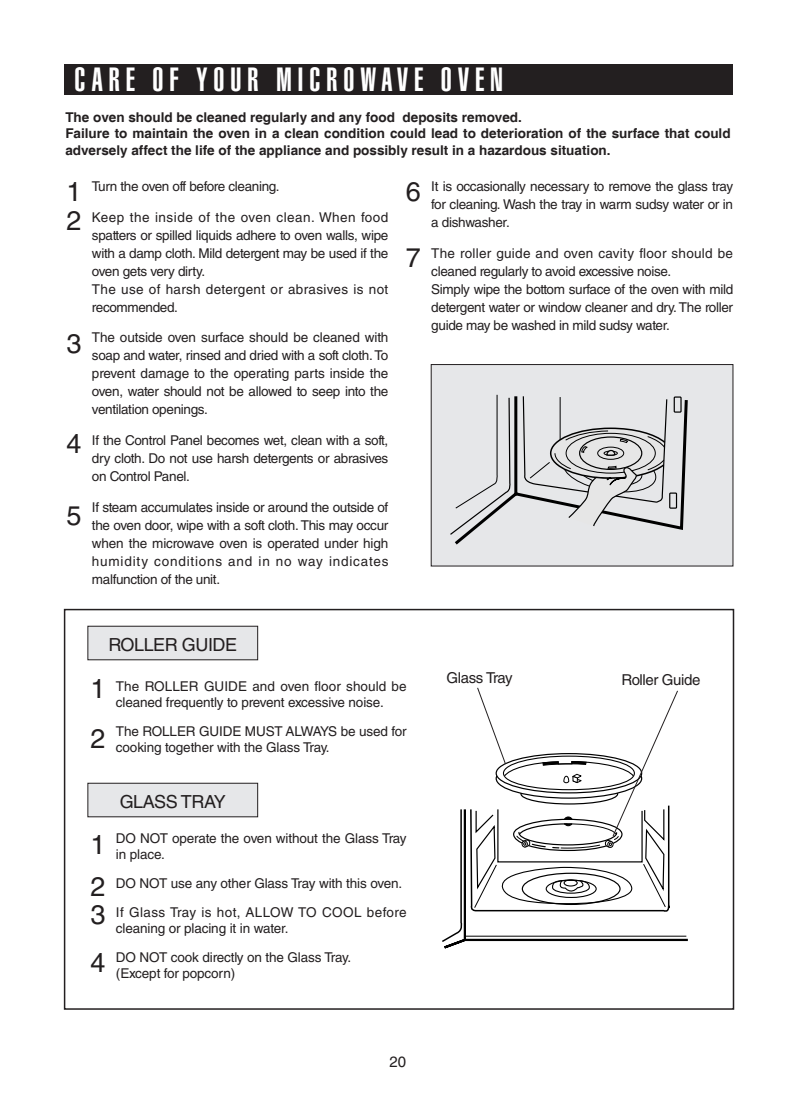
<style>
.page{position:relative;width:796px;height:1106px;background:#fff}
.page>*{position:absolute;margin:0;border:0;box-sizing:border-box;transform-origin:0 0}
.Headline_22pt{font:900 extra-condensed 33px "Helvetica";letter-spacing:.185em;color:#fff}
.정규{font:27px "Helvetica LT Std";color:#231f20}
._20{font:18px "Helvetica LT Std";letter-spacing:-.025em;color:#231f20}
.정규-2{font:15px "Helvetica LT Std";letter-spacing:-.025em;color:#231f20}
.정규-3{font:13.5px/18px "Helvetica LT Std";letter-spacing:-.025em;color:#231f20;text-align:justify}
.정규-4{font:700 13.5px/16.2px "Helvetica";color:#231f20}
.정규-5{font:13.5px/18px "Helvetica LT Std";letter-spacing:-.005em;color:#231f20}
.정규-6{font:13.5px/18px "Helvetica LT Std";letter-spacing:.025em;color:#231f20}
</style>
<div class="page">
<div style="left:431px;top:364px;width:301px;height:202px;background:#e6e7e9"></div>
<svg style="left:451px;top:394px;width:237px;height:151px"></svg>
<svg style="left:522px;top:395px;width:159px;height:150px"></svg>
<div style="left:430px;top:364px;width:302px;height:202px;border:1px solid #231f20"></div>
<div style="left:64px;top:609px;width:669px;height:400px;border:2px solid #231f20"></div>
<div style="left:88px;top:626px;width:169px;height:34px;background:#e6e7e9"></div>
<div style="left:88px;top:626px;width:170px;height:34px;border:1px solid #231f20"></div>
<svg style="left:442px;top:687px;width:244px;height:262px"></svg>
<div style="left:88px;top:783px;width:169px;height:33px;background:#e6e7e9"></div>
<div style="left:88px;top:783px;width:170px;height:34px;border:1px solid #231f20"></div>
<div style="left:64px;top:64px;width:667px;height:30px;background:#231f20"></div>
<p class="Headline_22pt" style="left:75px;top:60px;width:429px">CARE OF YOUR MICROWAVE OVEN</p>
<p class="정규-4" style="left:65px;top:110px;width:458px">The oven should be cleaned regularly and any food deposits removed.</p>
<p class="정규-4" style="left:65px;top:126px;width:666px">Failure to maintain the oven in a clean condition could lead to deterioration of the surface that could adversely affect the life of the appliance and possibly result in a hazardous situation.</p>
<p class="정규" style="left:66px;top:176px;width:17px">1</p>
<p class="정규" style="left:66px;top:205px;width:17px">2</p>
<p class="정규" style="left:66px;top:328px;width:17px">3</p>
<p class="정규" style="left:66px;top:428px;width:17px">4</p>
<p class="정규" style="left:66px;top:500px;width:17px">5</p>
<p class="정규-3" style="left:92px;top:177px;width:189px">Turn the oven off before cleaning.</p>
<p class="정규-3" style="left:92px;top:208px;width:298px">Keep the inside of the oven clean. When food spatters or spilled liquids adhere to oven walls, wipe with a damp cloth. Mild detergent may be used if the oven gets very dirty.</p>
<p class="정규-6" style="left:92px;top:280px;width:298px">The use of harsh detergent or abrasives is not recommended.</p>
<p class="정규-3" style="left:92px;top:329px;width:298px">The outside oven surface should be cleaned with soap and water, rinsed and dried with a soft cloth. To prevent damage to the operating parts inside the oven, water should not be allowed to seep into the ventilation openings.</p>
<p class="정규-3" style="left:92px;top:431px;width:298px">If the Control Panel becomes wet, clean with a soft, dry cloth. Do not use harsh detergents or abrasives on Control Panel.</p>
<p class="정규-3" style="left:92px;top:498px;width:298px">If steam accumulates inside or around the outside of the oven door, wipe with a soft cloth. This may occur when the microwave oven is operated under high humidity conditions and in no way indicates malfunction of the unit.</p>
<p class="정규" style="left:405px;top:176px;width:17px">6</p>
<p class="정규" style="left:405px;top:242px;width:17px">7</p>
<p class="정규-3" style="left:431px;top:177px;width:303px">It is occasionally necessary to remove the glass tray for cleaning. Wash the tray in warm sudsy water or in a dishwasher.</p>
<p class="정규-5" style="left:431px;top:244px;width:303px">The roller guide and oven cavity floor should be cleaned regularly to avoid excessive noise.</p>
<p class="정규-3" style="left:431px;top:280px;width:303px">Simply wipe the bottom surface of the oven with mild detergent water or window cleaner and dry. The roller guide may be washed in mild sudsy water.</p>
<p class="_20" style="left:108px;top:634px;width:130px">ROLLER GUIDE</p>
<p class="정규" style="left:90px;top:673px;width:17px">1</p>
<p class="정규" style="left:90px;top:722px;width:17px">2</p>
<p class="정규-3" style="left:116px;top:678px;width:292px;line-height:16.2px">The ROLLER GUIDE and oven floor should be cleaned frequently to prevent excessive noise.</p>
<p class="정규-3" style="left:116px;top:723px;width:292px;line-height:16.2px">The ROLLER GUIDE MUST ALWAYS be used for cooking together with the Glass Tray.</p>
<p class="정규" style="left:90px;top:828px;width:17px">1</p>
<p class="정규" style="left:90px;top:870px;width:17px">2</p>
<p class="정규" style="left:90px;top:899px;width:17px">3</p>
<p class="정규" style="left:90px;top:947px;width:17px">4</p>
<p class="_20" style="left:120px;top:791px;width:108px">GLASS TRAY</p>
<p class="정규-3" style="left:116px;top:829px;width:292px;line-height:16.2px">DO NOT operate the oven without the Glass Tray in place.</p>
<p class="정규-3" style="left:116px;top:874px;width:288px">DO NOT use any other Glass Tray with this oven.</p>
<p class="정규-5" style="left:116px;top:903px;width:292px;line-height:16.2px">If Glass Tray is hot, ALLOW TO COOL before cleaning or placing it in water.</p>
<p class="정규-3" style="left:116px;top:948px;width:236px">DO NOT cook directly on the Glass Tray.</p>
<p class="정규-3" style="left:116px;top:964px;width:121px">(Except for popcorn)</p>
<p class="정규-2" style="left:446px;top:669px;width:67px">Glass Tray</p>
<p class="정규-2" style="left:621px;top:670px;width:80px">Roller Guide</p>
<p class="정규-2" style="left:389px;top:1053px;width:18px">20</p>
</div>
